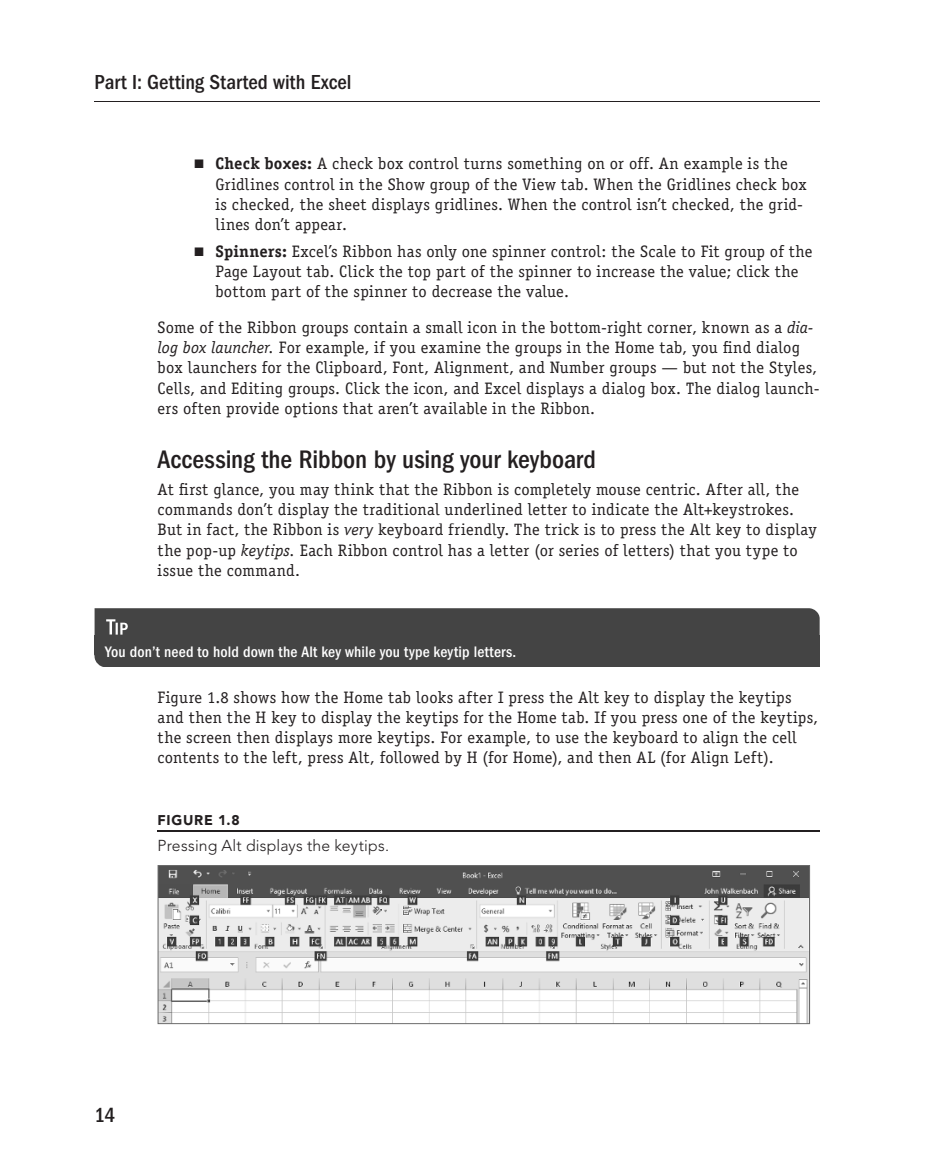
<style>
.page{position:relative;width:930px;height:1166px;background:#fff}
.page>*{position:absolute;margin:0;border:0;box-sizing:border-box;transform-origin:0 0}
.t1{font:500 condensed 26.25px "ITC Franklin Gothic Std";color:#231f20}
.t2{font:500 condensed 21px "ITC Franklin Gothic Std";letter-spacing:.005em;color:#231f20}
.t3{font:16.62px/20.1px "Officina Serif Std";letter-spacing:.015em;color:#231f20}
.t4{font:500 condensed 15.75px "ITC Franklin Gothic Std";letter-spacing:.01em;color:#fff}
.t5{font:300 15.75px "Avenir LT Std";letter-spacing:.01em;color:#231f20}
.t6{font:900 14px "Avenir LT Std";letter-spacing:.055em;color:#231f20}
.s1{font-weight:700}
.s2{font-style:italic}
</style>
<div class="page">
<hr style="left:94px;top:102px;width:725px;height:1px;background:#231f20">
<div style="left:94px;top:635px;width:725px;height:32px;background:#444"></div>
<hr style="left:157px;top:830px;width:662px;height:1px;background:#231f20">
<img style="left:159px;top:867px;width:648px;height:155px">
<div style="left:157px;top:865px;width:652px;height:159px;border:1px solid #6b6b6b"></div>
<div style="left:94px;top:608px;width:725px;height:27px;background:#444"></div>
<p class="t2" style="left:94px;top:74px;width:258px">Part I: Getting Started with Excel</p>
<p class="t3" style="left:215px;top:155px;width:593px;text-indent:-21px">■ <span class="s1">Check boxes:</span> A check box control turns something on or off. An example is the Gridlines control in the Show group of the View tab. When the Gridlines check box is checked, the sheet displays gridlines. When the control isn’t checked, the grid&shy;lines don’t appear.</p>
<p class="t3" style="left:215px;top:243px;width:598px;text-indent:-21px">■ <span class="s1">Spinners:</span> Excel’s Ribbon has only one spinner control: the Scale to Fit group of the<br>Page Layout tab. Click the top part of the spinner to increase the value; click the bottom part of the spinner to decrease the value.</p>
<p class="t3" style="left:157px;top:319px;width:663px">Some of the Ribbon groups contain a small icon in the bottom-right corner, known as a <span class="s2">dia&shy;log box launcher.</span> For example, if you examine the groups in the Home tab, you find dialog box launchers for the Clipboard, Font, Alignment, and Number groups — but not the Styles, Cells, and Editing groups. Click the icon, and Excel displays a dialog box. The dialog launch&shy;ers often provide options that aren’t available in the Ribbon.</p>
<h1 class="t1" style="left:157px;top:450px;width:440px">Accessing the Ribbon by using your keyboard</h1>
<p class="t3" style="left:157px;top:481px;width:660px">At first glance, you may think that the Ribbon is completely mouse centric. After all, the commands don’t display the traditional underlined letter to indicate the Alt+keystrokes.<br>But in fact, the Ribbon is <span class="s2">very</span> keyboard friendly. The trick is to press the Alt key to display the pop-up <span class="s2">keytips.</span> Each Ribbon control has a letter (or series of letters) that you type to issue the command.</p>
<p class="t4" style="left:105px;top:646px;width:413px">You don’t need to hold down the Alt key while you type keytip letters.</p>
<p class="t3" style="left:157px;top:688px;width:661px">Figure 1.8 shows how the Home tab looks after I press the Alt key to display the keytips and then the H key to display the keytips for the Home tab. If you press one of the keytips, the screen then displays more keytips. For example, to use the keyboard to align the cell contents to the left, press Alt, followed by H (for Home), and then AL (for Align Left).</p>
<p class="t6" style="left:157px;top:814px;width:84px">FIGURE 1.8</p>
<p class="t5" style="left:157px;top:838px;width:233px">Pressing Alt displays the keytips.</p>
<p class="t2" style="left:94px;top:1107px;width:22px">14</p>
</div>
